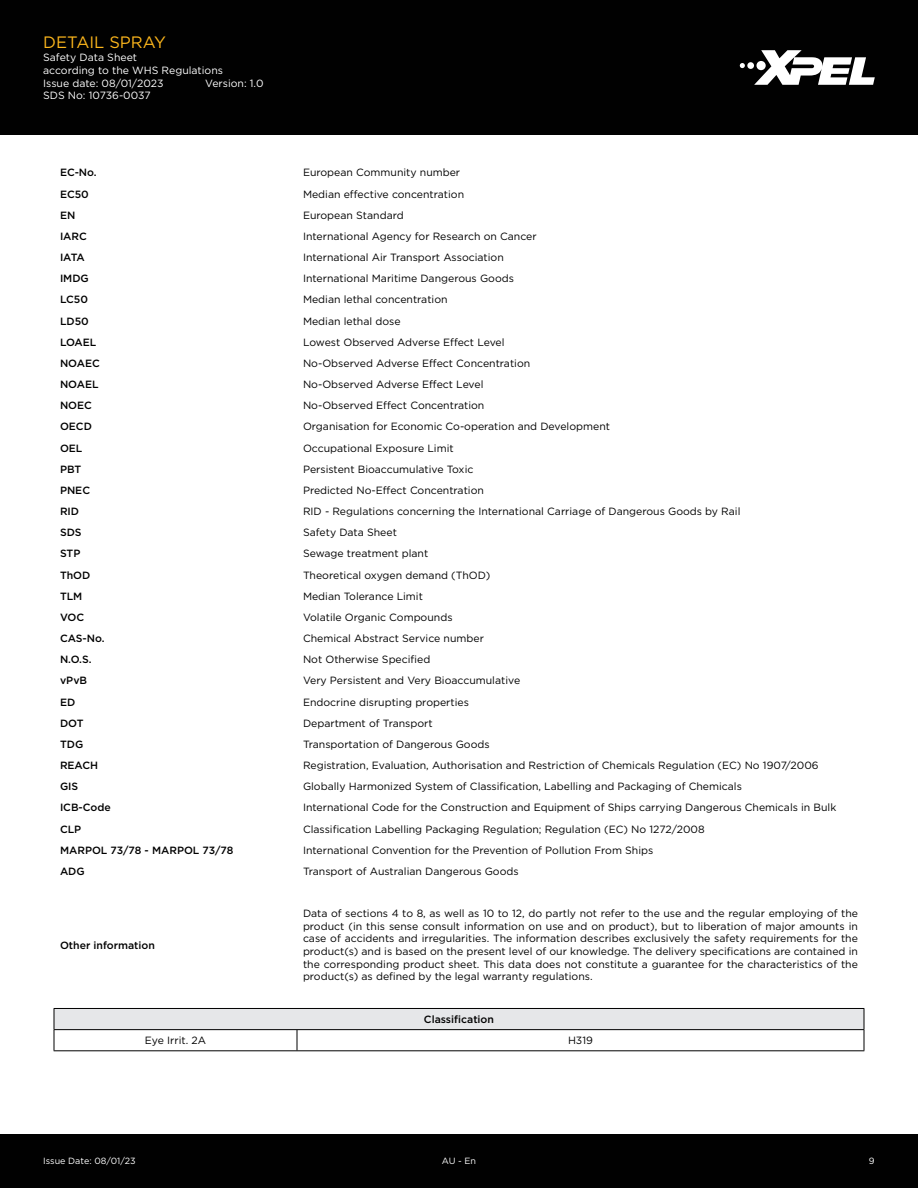
<style>
.page{position:relative;width:918px;height:1188px;background:#fff}
.page>*{position:absolute;margin:0;border:0;box-sizing:border-box;transform-origin:0 0}
.t1{font:16.5px "Gotham Pro";color:#fcb61c}
.t2{font:10.5px/12.6px "Gotham Pro";color:#010101;text-align:justify}
.t3{font:500 10.5px "Gotham Pro";color:#010101}
.t4{font:10.5px/12.6px "Gotham Pro";color:#fff}
.t5{font:9px "Gotham Pro";color:#fff}
</style>
<div class="page">
<div style="left:0;top:0;width:918px;height:135px;background:#010101"></div>
<svg style="left:740px;top:50px;width:135px;height:35px"></svg>
<div style="left:0;top:1134px;width:918px;height:54px;background:#010101"></div>
<div style="left:54px;top:1008px;width:810px;height:22px;background:#e6e7e9"></div>
<svg style="left:297px;top:1030px;width:1px;height:20px"></svg>
<svg style="left:864px;top:1009px;width:1px;height:41px"></svg>
<hr style="left:54px;top:1008px;width:243px;height:1px;background:#010101">
<svg style="left:54px;top:1009px;width:1px;height:41px"></svg>
<hr style="left:297px;top:1008px;width:567px;height:1px;background:#010101">
<hr style="left:54px;top:1029px;width:243px;height:1px;background:#010101">
<hr style="left:297px;top:1029px;width:567px;height:1px;background:#010101">
<hr style="left:54px;top:1050px;width:243px;height:1px;background:#010101">
<hr style="left:297px;top:1050px;width:567px;height:1px;background:#010101">
<h1 class="t1" style="left:43px;top:33px;width:124px">DETAIL SPRAY</h1>
<p class="t4" style="left:43px;top:51px;width:181px">Safety Data Sheet<br>according to the WHS Regulations<br>Issue date: 08/01/2023</p>
<p class="t4" style="left:205px;top:77px;width:60px">Version: 1.0</p>
<p class="t4" style="left:43px;top:89px;width:109px">SDS No: 10736-0037</p>
<p class="t3" style="left:60px;top:167px;width:38px">EC-No.</p>
<p class="t2" style="left:303px;top:166px;width:159px">European Community number</p>
<p class="t3" style="left:60px;top:188px;width:30px">EC50</p>
<p class="t2" style="left:303px;top:188px;width:163px">Median effective concentration</p>
<p class="t3" style="left:60px;top:209px;width:17px">EN</p>
<p class="t2" style="left:303px;top:209px;width:102px">European Standard</p>
<p class="t3" style="left:60px;top:230px;width:28px">IARC</p>
<p class="t2" style="left:303px;top:230px;width:235px">International Agency for Research on Cancer</p>
<p class="t3" style="left:60px;top:251px;width:26px">IATA</p>
<p class="t2" style="left:303px;top:251px;width:202px">International Air Transport Association</p>
<p class="t3" style="left:60px;top:273px;width:30px">IMDG</p>
<p class="t2" style="left:303px;top:272px;width:213px">International Maritime Dangerous Goods</p>
<p class="t3" style="left:60px;top:294px;width:29px">LC50</p>
<p class="t2" style="left:303px;top:293px;width:146px">Median lethal concentration</p>
<p class="t3" style="left:60px;top:315px;width:30px">LD50</p>
<p class="t2" style="left:303px;top:315px;width:99px">Median lethal dose</p>
<p class="t3" style="left:60px;top:336px;width:38px">LOAEL</p>
<p class="t2" style="left:303px;top:336px;width:203px">Lowest Observed Adverse Effect Level</p>
<p class="t3" style="left:60px;top:357px;width:41px">NOAEC</p>
<p class="t2" style="left:303px;top:357px;width:229px">No-Observed Adverse Effect Concentration</p>
<p class="t3" style="left:60px;top:378px;width:40px">NOAEL</p>
<p class="t2" style="left:303px;top:378px;width:182px">No-Observed Adverse Effect Level</p>
<p class="t3" style="left:60px;top:400px;width:34px">NOEC</p>
<p class="t2" style="left:303px;top:399px;width:183px">No-Observed Effect Concentration</p>
<p class="t3" style="left:60px;top:421px;width:33px">OECD</p>
<p class="t2" style="left:303px;top:420px;width:309px">Organisation for Economic Co-operation and Development</p>
<p class="t3" style="left:60px;top:442px;width:24px">OEL</p>
<p class="t2" style="left:303px;top:442px;width:152px">Occupational Exposure Limit</p>
<p class="t3" style="left:60px;top:463px;width:23px">PBT</p>
<p class="t2" style="left:303px;top:463px;width:172px">Persistent Bioaccumulative Toxic</p>
<p class="t3" style="left:60px;top:484px;width:32px">PNEC</p>
<p class="t2" style="left:303px;top:484px;width:182px">Predicted No-Effect Concentration</p>
<p class="t3" style="left:60px;top:505px;width:21px">RID</p>
<p class="t2" style="left:303px;top:505px;width:439px">RID - Regulations concerning the International Carriage of Dangerous Goods by Rail</p>
<p class="t3" style="left:60px;top:527px;width:23px">SDS</p>
<p class="t2" style="left:303px;top:526px;width:95px">Safety Data Sheet</p>
<p class="t3" style="left:60px;top:548px;width:22px">STP</p>
<p class="t2" style="left:303px;top:547px;width:127px">Sewage treatment plant</p>
<p class="t3" style="left:60px;top:569px;width:32px">ThOD</p>
<p class="t2" style="left:303px;top:569px;width:189px">Theoretical oxygen demand (ThOD)</p>
<p class="t3" style="left:60px;top:590px;width:24px">TLM</p>
<p class="t2" style="left:303px;top:590px;width:121px">Median Tolerance Limit</p>
<p class="t3" style="left:60px;top:611px;width:26px">VOC</p>
<p class="t2" style="left:303px;top:611px;width:151px">Volatile Organic Compounds</p>
<p class="t3" style="left:60px;top:632px;width:46px">CAS-No.</p>
<p class="t2" style="left:303px;top:632px;width:182px">Chemical Abstract Service number</p>
<p class="t3" style="left:60px;top:654px;width:33px">N.O.S.</p>
<p class="t2" style="left:303px;top:653px;width:129px">Not Otherwise Specified</p>
<p class="t3" style="left:60px;top:675px;width:29px">vPvB</p>
<p class="t2" style="left:303px;top:674px;width:219px">Very Persistent and Very Bioaccumulative</p>
<p class="t3" style="left:60px;top:696px;width:17px">ED</p>
<p class="t2" style="left:303px;top:696px;width:168px">Endocrine disrupting properties</p>
<p class="t3" style="left:60px;top:717px;width:25px">DOT</p>
<p class="t2" style="left:303px;top:717px;width:131px">Department of Transport</p>
<p class="t3" style="left:60px;top:738px;width:25px">TDG</p>
<p class="t2" style="left:303px;top:738px;width:188px">Transportation of Dangerous Goods</p>
<p class="t3" style="left:60px;top:759px;width:40px">REACH</p>
<p class="t2" style="left:303px;top:759px;width:517px">Registration, Evaluation, Authorisation and Restriction of Chemicals Regulation (EC) No 1907/2006</p>
<p class="t3" style="left:60px;top:781px;width:20px">GIS</p>
<p class="t2" style="left:303px;top:780px;width:440px">Globally Harmonized System of Classification, Labelling and Packaging of Chemicals</p>
<p class="t3" style="left:60px;top:802px;width:52px">ICB-Code</p>
<p class="t2" style="left:303px;top:801px;width:535px">International Code for the Construction and Equipment of Ships carrying Dangerous Chemicals in Bulk</p>
<p class="t3" style="left:60px;top:823px;width:23px">CLP</p>
<p class="t2" style="left:303px;top:822px;width:403px">Classification Labelling Packaging Regulation; Regulation (EC) No 1272/2008</p>
<p class="t3" style="left:60px;top:844px;width:175px">MARPOL 73/78 - MARPOL 73/78</p>
<p class="t2" style="left:303px;top:844px;width:352px">International Convention for the Prevention of Pollution From Ships</p>
<p class="t3" style="left:60px;top:865px;width:26px">ADG</p>
<p class="t2" style="left:303px;top:865px;width:217px">Transport of Australian Dangerous Goods</p>
<p class="t3" style="left:60px;top:939px;width:97px">Other information</p>
<p class="t2" style="left:303px;top:907px;width:557px">Data of sections 4 to 8, as well as 10 to 12, do partly not refer to the use and the regular employing of the product (in this sense consult information on use and on product), but to liberation of major amounts in case of accidents and irregularities. The information describes exclusively the safety requirements for the product(s) and is based on the present level of our knowledge. The delivery specifications are contained in the corresponding product sheet. This data does not constitute a guarantee for the characteristics of the product(s) as defined by the legal warranty regulations.</p>
<p class="t3" style="left:424px;top:1013px;width:72px">Classification</p>
<p class="t2" style="left:145px;top:1034px;width:63px">Eye Irrit. 2A</p>
<p class="t2" style="left:568px;top:1034px;width:26px">H319</p>
<p class="t5" style="left:43px;top:1156px;width:94px">Issue Date: 08/01/23</p>
<p class="t5" style="left:442px;top:1156px;width:36px">AU - En</p>
<p class="t5" style="left:869px;top:1156px;width:7px">9</p>
</div>
